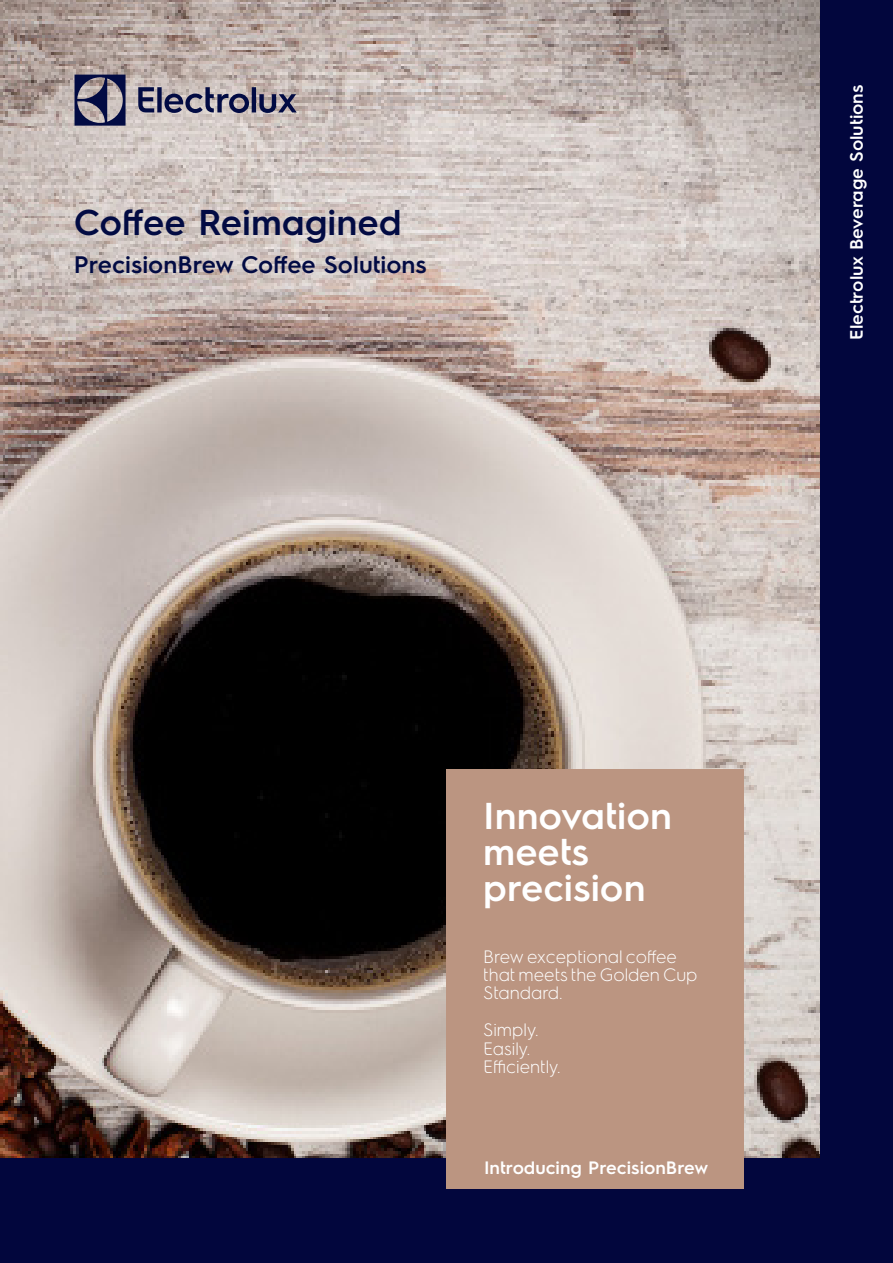
<style>
.page{position:relative;width:893px;height:1263px;background:#02063d}
.page>*{position:absolute;margin:0;border:0;box-sizing:border-box;transform-origin:0 0}
.t1{font:600 37.5px "Electrolux Sans";color:#fff}
.t2{font:600 36px "Electrolux Sans";color:#020b43}
.t3{font:600 24px "Electrolux Sans";color:#020b43}
.t4{font:300 18px/18.3px "Electrolux Sans";color:#fff}
.t5{font:600 18px "Electrolux Sans";color:#fff}
</style>
<div class="page">
<img style="left:0;top:0;width:819px;height:1158px">
<div style="left:446px;top:769px;width:297px;height:419px;background:#bb9581"></div>
<svg style="left:75px;top:75px;width:51px;height:51px"></svg>
<svg style="left:138px;top:87px;width:159px;height:26px"></svg>
<p class="t2" style="left:74px;top:197px;width:329px">Coffee Reimagined</p>
<p class="t3" style="left:74px;top:247px;width:355px">PrecisionBrew Coffee Solutions</p>
<p class="t5" style="left:844px;top:340px;width:257px;rotate:-90deg">Electrolux Beverage Solutions</p>
<p class="t1" style="left:483px;top:790px;width:190px">Innovation</p>
<p class="t1" style="left:483px;top:826px;width:108px">meets</p>
<p class="t1" style="left:483px;top:862px;width:164px">precision</p>
<p class="t4" style="left:483px;top:946px;width:216px">Brew exceptional coffee that meets the Golden Cup<br>Standard.</p>
<p class="t4" style="left:483px;top:1020px;width:57px">Simply.</p>
<p class="t4" style="left:483px;top:1038px;width:49px">Easily.</p>
<p class="t4" style="left:483px;top:1056px;width:79px">Efficiently.</p>
<p class="t5" style="left:484px;top:1155px;width:226px">Introducing PrecisionBrew</p>
</div>
